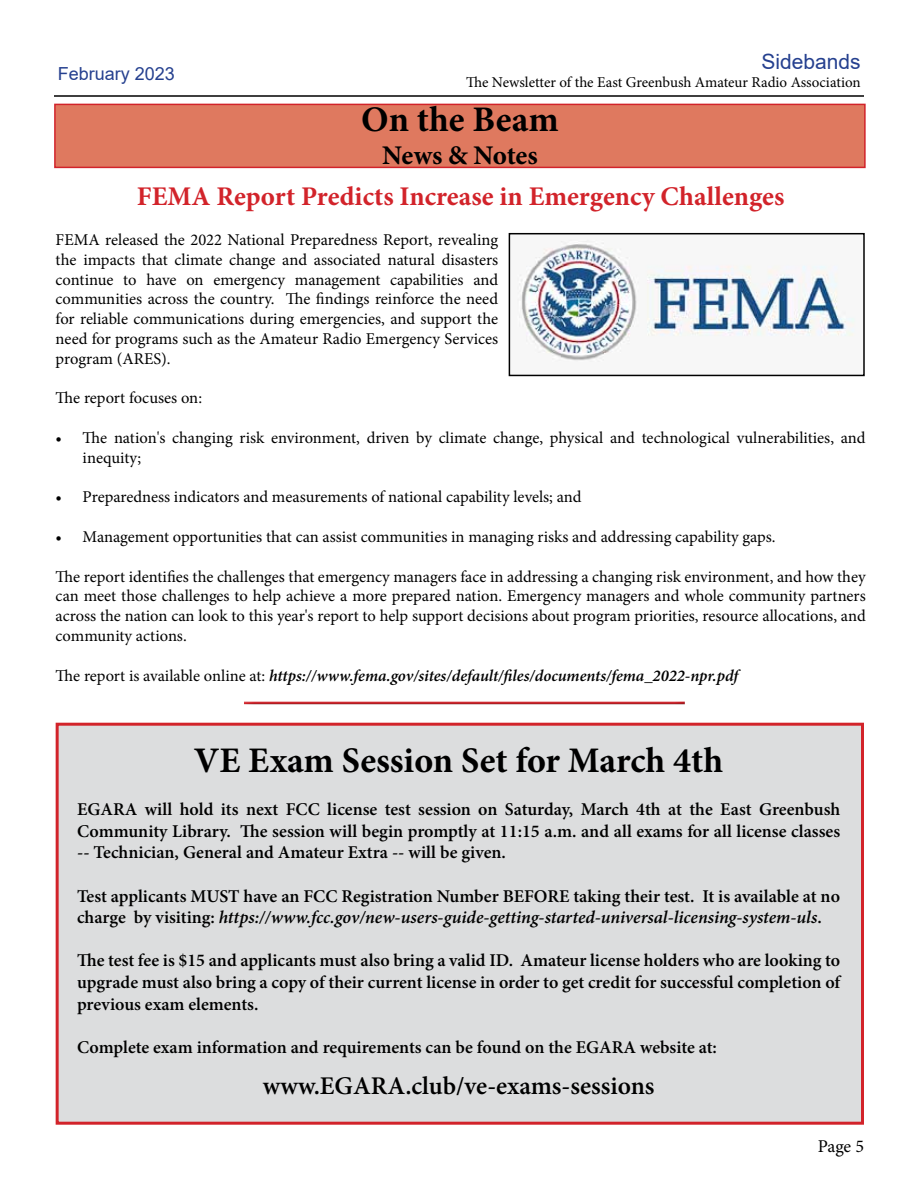
<style>
.page{position:relative;width:918px;height:1188px;background:#fff}
.page>*{position:absolute;margin:0;border:0;box-sizing:border-box;transform-origin:0 0}
.t1{font:700 36px "Minion Pro";color:#000}
.t2{font:700 27px "Minion Pro";color:#d2232a}
.t3{font:700 27px "Minion Pro";letter-spacing:-.01em;color:#000}
.t4{font:600 25.5px "Minion Pro";letter-spacing:-.005em;color:#000}
.t5{font:21px "Arial";color:#25408f}
.t6{font:600 18px/21.6px "Minion Pro";color:#000;text-align:justify}
.t7{font:18px "Arial";color:#25408f}
.t8{font:18px "Minion Pro";color:#000}
.t9{font:16.5px/19.8px "Minion Pro";color:#000;text-align:justify}
.t10{font:italic 600 16.5px "Minion Pro";color:#000}
.t11{font:15px "Minion Pro";letter-spacing:-.005em;color:#000}
.s1{font-weight:400;font-style:normal}
.s2{font-style:italic}
</style>
<div class="page">
<div style="left:56px;top:723px;width:808px;height:402px;background:#dcddde;border:3px solid #d2232a"></div>
<hr style="left:54px;top:95px;width:810px;height:2px;background:#000">
<div style="left:55px;top:104px;width:810px;height:63px;background:#df795f"></div>
<div style="left:54px;top:104px;width:812px;height:64px;border:2px solid #d2232a"></div>
<div style="left:243px;top:699px;width:443px;height:6px;background:#000;opacity:.75"></div>
<img style="left:517px;top:240px;width:338px;height:122px">
<div style="left:509px;top:233px;width:356px;height:143px;border:2px solid #000"></div>
<p class="t7" style="left:58px;top:61px;width:119px">February 2023</p>
<p class="t5" style="left:761px;top:47px;width:101px">Sidebands</p>
<p class="t11" style="left:466px;top:72px;width:396px">The Newsletter of the East Greenbush Amateur Radio Association</p>
<h1 class="t1" style="left:361px;top:94px;width:199px">On the Beam</h1>
<h2 class="t3" style="left:382px;top:136px;width:157px">News &amp; Notes</h2>
<h2 class="t2" style="left:137px;top:178px;width:649px">FEMA Report Predicts Increase in Emergency Challenges</h2>
<p class="t9" style="left:56px;top:230px;width:444px">FEMA released the 2022 National Preparedness Report, revealing the impacts that climate change and associated natural disasters continue to have on emergency management capabilities and communities across the country. The findings reinforce the need for reliable communications during emergencies, and support the need for programs such as the Amateur Radio Emergency Services program (ARES).</p>
<p class="t9" style="left:56px;top:388px;width:148px">The report focuses on:</p>
<p class="t9" style="left:83px;top:428px;width:785px;text-indent:-27px">• The nation's changing risk environment, driven by climate change, physical and technological vulnerabilities, and inequity;</p>
<p class="t9" style="left:56px;top:487px;width:527px">• Preparedness indicators and measurements of national capability levels; and</p>
<p class="t9" style="left:56px;top:527px;width:721px">• Management opportunities that can assist communities in managing risks and addressing capability gaps.</p>
<p class="t9" style="left:56px;top:567px;width:812px">The report identifies the challenges that emergency managers face in addressing a changing risk environment, and how they can meet those challenges to help achieve a more prepared nation. Emergency managers and whole community partners across the nation can look to this year's report to help support decisions about program priorities, resource allocations, and community actions.</p>
<p class="t10" style="left:56px;top:664px;width:684px"><span class="s1">The report is available online at:</span> https://www.fema.gov/sites/default/files/documents/fema_2022-npr.pdf</p>
<h1 class="t1" style="left:194px;top:735px;width:531px">VE Exam Session Set for March 4th</h1>
<p class="t6" style="left:77px;top:799px;width:765px">EGARA will hold its next FCC license test session on Saturday, March 4th at the East Greenbush Community Library. The session will begin promptly at 11:15 a.m. and all exams for all license classes -- Technician, General and Amateur Extra -- will be given.</p>
<p class="t6" style="left:77px;top:885px;width:764px">Test applicants MUST have an FCC Registration Number BEFORE taking their test. It is available at no charge by visiting: <span class="s2">https://www.fcc.gov/new-users-guide-getting-started-universal-licensing-system-uls</span>.</p>
<p class="t6" style="left:77px;top:950px;width:765px">The test fee is $15 and applicants must also bring a valid ID. Amateur license holders who are looking to upgrade must also bring a copy of their current license in order to get credit for successful completion of previous exam elements.</p>
<p class="t6" style="left:77px;top:1036px;width:641px">Complete exam information and requirements can be found on the EGARA website at:</p>
<h3 class="t4" style="left:263px;top:1068px;width:393px">www.EGARA.club/ve-exams-sessions</h3>
<p class="t8" style="left:818px;top:1134px;width:48px">Page 5</p>
</div>
